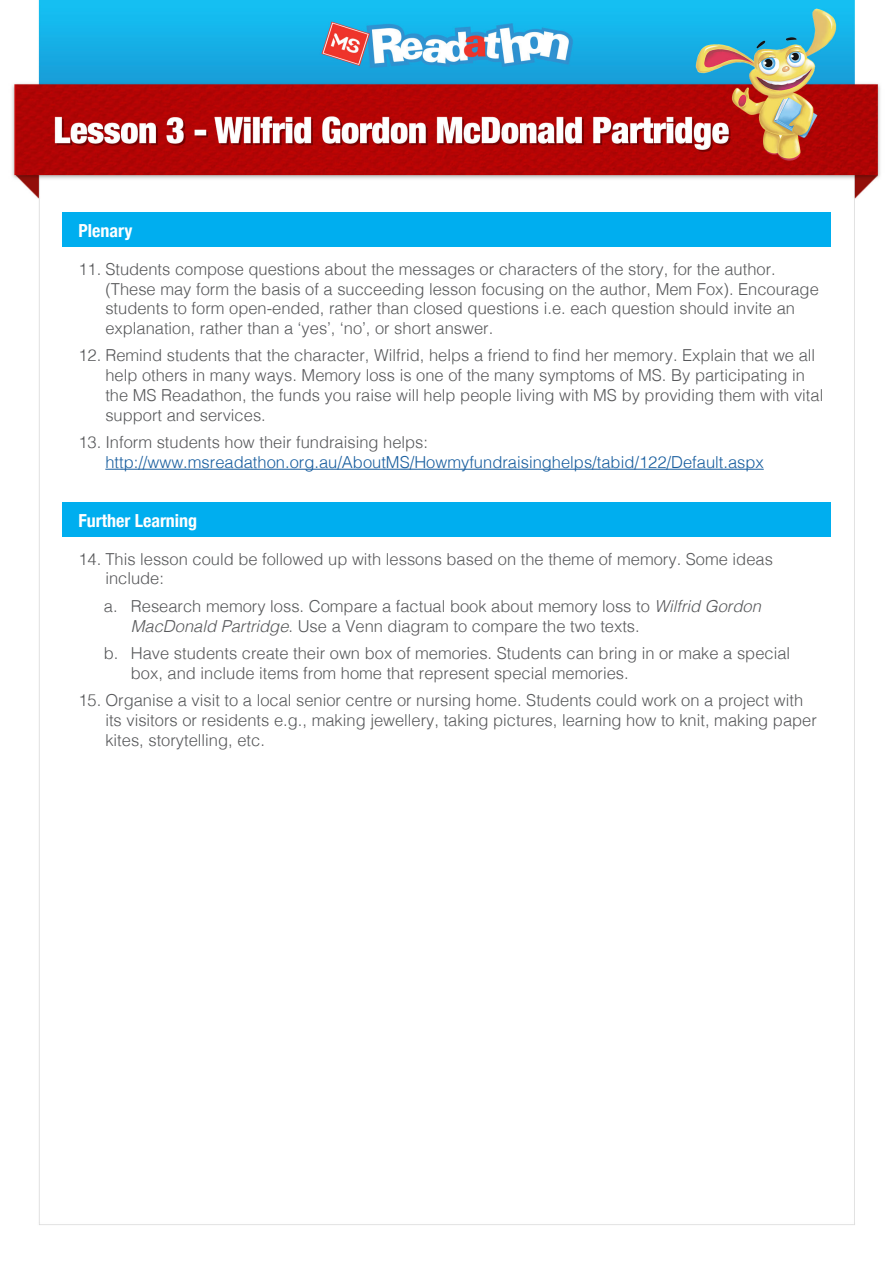
<style>
.page{position:relative;width:893px;height:1263px;background:#fff}
.page>*{position:absolute;margin:0;border:0;box-sizing:border-box;transform-origin:0 0}
.t1{font:700 condensed 18px "Helvetica Neue";color:#fff}
.t2{font:300 16.5px/19.8px "Helvetica";color:#57585a}
.t3{font:300 16.5px/19.8px "Helvetica";color:#175d9e}
.s1{color:#57585a}
.s2{font-style:italic}
</style>
<div class="page">
<img style="left:12px;top:0;width:868px;height:1225px">
<div style="left:62px;top:213px;width:769px;height:34px;background:#00aeef"></div>
<div style="left:62px;top:502px;width:769px;height:34px;background:#00aeef"></div>
<hr style="left:105px;top:469px;width:659px;height:1px;background:#175d9e">
<p class="t1" style="left:78px;top:215px;width:55px">Plenary</p>
<p class="t2" style="left:105px;top:258px;width:715px;text-indent:-27px">11. Students compose questions about the messages or characters of the story, for the author. (These may form the basis of a succeeding lesson focusing on the author, Mem Fox). Encourage students to form open-ended, rather than closed questions i.e. each question should invite an explanation, rather than a ‘yes’, ‘no’, or short answer.</p>
<p class="t2" style="left:105px;top:345px;width:719px;text-indent:-27px">12. Remind students that the character, Wilfrid, helps a friend to find her memory. Explain that we all help others in many ways. Memory loss is one of the many symptoms of MS. By participating in the MS Readathon, the funds you raise will help people living with MS by providing them with vital support and services.</p>
<p class="t3" style="left:105px;top:431px;width:660px;text-indent:-27px"><span class="s1">13. Inform students how their fundraising helps: </span>http://www.msreadathon.org.au/AboutMS/Howmyfundraisinghelps/tabid/122/Default.aspx</p>
<p class="t1" style="left:78px;top:505px;width:120px">Further Learning</p>
<p class="t2" style="left:105px;top:548px;width:669px;text-indent:-27px">14. This lesson could be followed up with lessons based on the theme of memory. Some ideas include:</p>
<p class="t2" style="left:131px;top:595px;width:631px;text-indent:-27px">a. Research memory loss. Compare a factual book about memory loss to <span class="s2">Wilfrid Gordon<br>MacDonald Partridge</span>. Use a Venn diagram to compare the two texts.</p>
<p class="t2" style="left:131px;top:642px;width:661px;text-indent:-27px">b. Have students create their own box of memories. Students can bring in or make a special box, and include items from home that represent special memories.</p>
<p class="t2" style="left:105px;top:689px;width:713px;text-indent:-27px">15. Organise a visit to a local senior centre or nursing home. Students could work on a project with its visitors or residents e.g., making jewellery, taking pictures, learning how to knit, making paper kites, storytelling, etc.</p>
</div>
